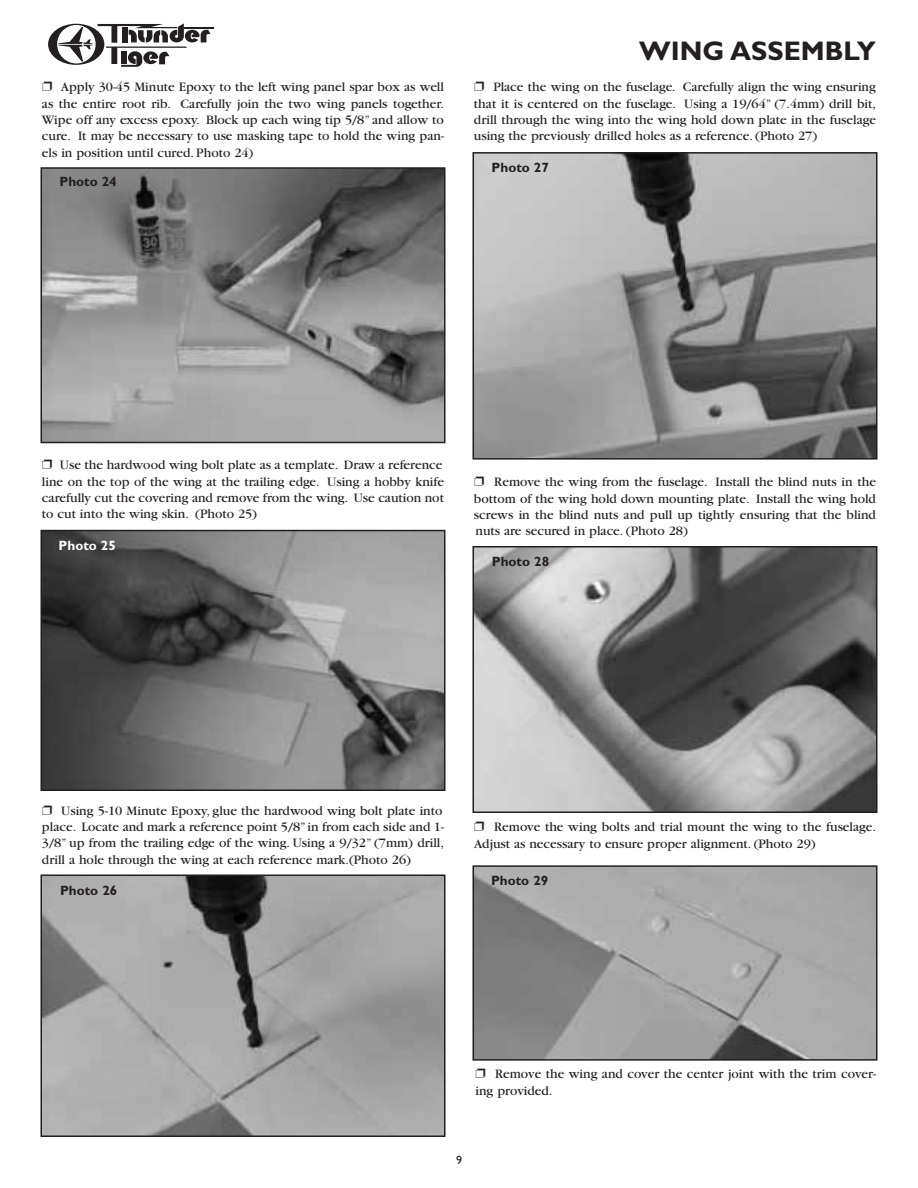
<style>
.page{position:relative;width:918px;height:1188px;background:#fff}
.page>*{position:absolute;margin:0;border:0;box-sizing:border-box;transform-origin:0 0}
.t1{font:700 27px "Gill Sans";color:#231f20}
.t2{font:13.5px/16.4px "Garamond";color:#231f20;text-align:justify}
.t3{font:700 13.5px "Gill Sans";color:#231f20}
.t4{font:700 13.5px "Gill Sans";color:#fff}
.t5{font:12px "Gill Sans";color:#231f20}
</style>
<div class="page">
<svg style="left:48px;top:23px;width:165px;height:44px"></svg>
<img style="left:43px;top:877px;width:400px;height:257px">
<div style="left:40px;top:874px;width:406px;height:263px;border:2px solid #231f20"></div>
<img style="left:475px;top:155px;width:400px;height:302px">
<div style="left:472px;top:152px;width:406px;height:308px;border:2px solid #231f20"></div>
<img style="left:475px;top:549px;width:400px;height:261px">
<div style="left:472px;top:546px;width:406px;height:267px;border:2px solid #231f20"></div>
<img style="left:43px;top:170px;width:400px;height:270px">
<div style="left:40px;top:167px;width:406px;height:276px;border:2px solid #231f20"></div>
<img style="left:43px;top:533px;width:400px;height:255px">
<div style="left:40px;top:530px;width:406px;height:261px;border:2px solid #231f20"></div>
<img style="left:475px;top:868px;width:400px;height:190px">
<div style="left:472px;top:865px;width:406px;height:196px;border:2px solid #231f20"></div>
<p class="t2" style="left:42px;top:80px;width:404px">❐ Apply 30-45 Minute Epoxy to the left wing panel spar box as well as the entire root rib. Carefully join the two wing panels together.<br>Wipe off any excess epoxy. Block up each wing tip 5/8” and allow to cure. It may be necessary to use masking tape to hold the wing pan&shy;els in position until cured. Photo 24)</p>
<p class="t3" style="left:59px;top:177px;width:59px">Photo 24</p>
<h1 class="t1" style="left:639px;top:42px;width:238px">WING ASSEMBLY</h1>
<p class="t2" style="left:474px;top:80px;width:404px">❐ Place the wing on the fuselage. Carefully align the wing ensuring that it is centered on the fuselage. Using a 19/64” (7.4mm) drill bit, drill through the wing into the wing hold down plate in the fuselage using the previously drilled holes as a reference. (Photo 27)</p>
<p class="t3" style="left:492px;top:163px;width:59px">Photo 27</p>
<p class="t2" style="left:42px;top:458px;width:404px">❐ Use the hardwood wing bolt plate as a template. Draw a reference line on the top of the wing at the trailing edge. Using a hobby knife carefully cut the covering and remove from the wing. Use caution not to cut into the wing skin. (Photo 25)</p>
<p class="t4" style="left:59px;top:541px;width:59px">Photo 25</p>
<p class="t2" style="left:474px;top:475px;width:404px">❐ Remove the wing from the fuselage. Install the blind nuts in the bottom of the wing hold down mounting plate. Install the wing hold screws in the blind nuts and pull up tightly ensuring that the blind nuts are secured in place. (Photo 28)</p>
<p class="t3" style="left:492px;top:557px;width:59px">Photo 28</p>
<p class="t2" style="left:42px;top:803px;width:404px">❐ Using 5-10 Minute Epoxy, glue the hardwood wing bolt plate into place. Locate and mark a reference point 5/8”in from each side and 1- 3/8” up from the trailing edge of the wing. Using a 9/32” (7mm) drill, drill a hole through the wing at each reference mark.(Photo 26)</p>
<p class="t3" style="left:60px;top:886px;width:59px">Photo 26</p>
<p class="t2" style="left:474px;top:820px;width:404px">❐ Remove the wing bolts and trial mount the wing to the fuselage.<br>Adjust as necessary to ensure proper alignment. (Photo 29)</p>
<p class="t3" style="left:491px;top:876px;width:59px">Photo 29</p>
<p class="t2" style="left:475px;top:1067px;width:402px">❐ Remove the wing and cover the center joint with the trim cover&shy;ing provided.</p>
<p class="t5" style="left:456px;top:1156px;width:7px">9</p>
</div>
